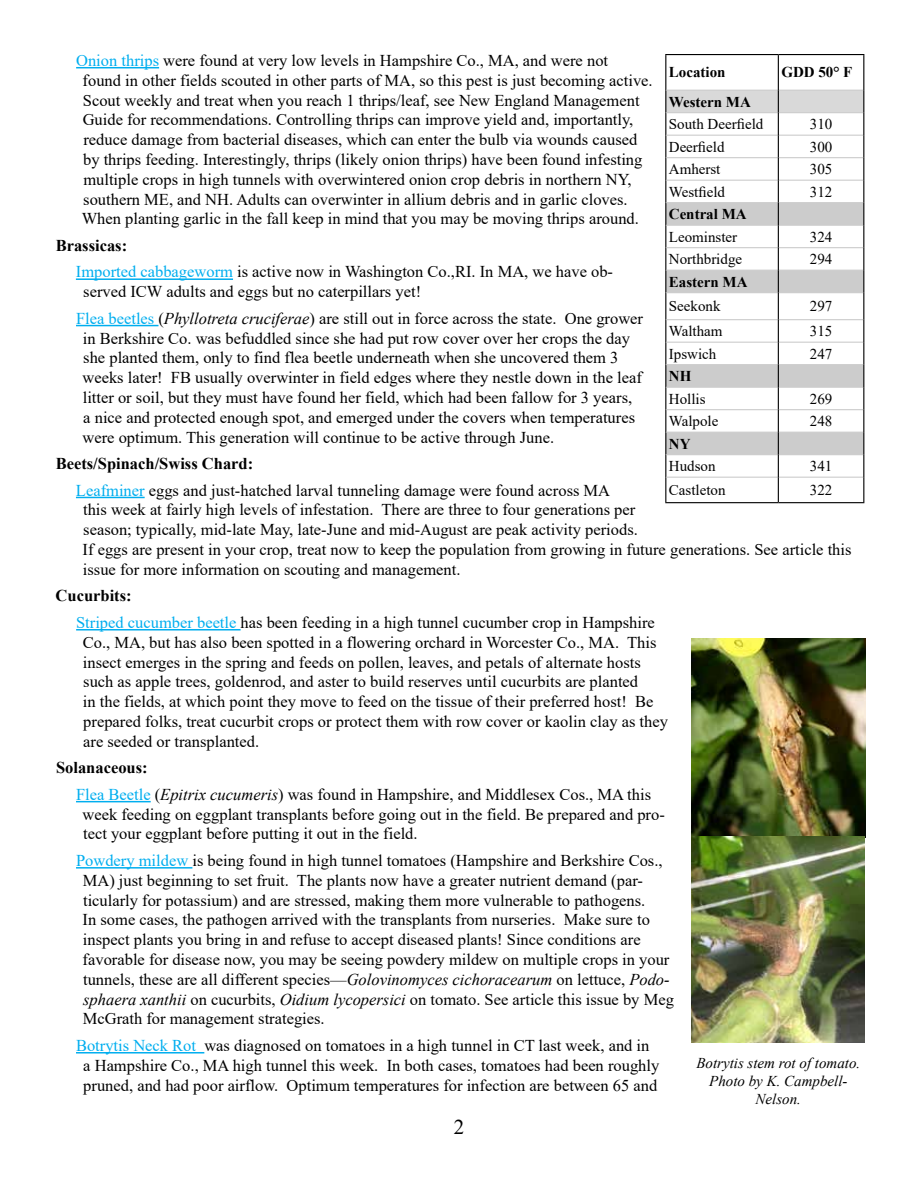
<style>
.page{position:relative;width:918px;height:1188px;background:#fff}
.page>*{position:absolute;margin:0;border:0;box-sizing:border-box;transform-origin:0 0}
.t1{font:21px "Times New Roman";color:#000}
.t2{font:16.5px/19.8px "Times New Roman";color:#000}
.t3{font:15px "Times New Roman";color:#000}
.t4{font:italic 15px/18px "Times New Roman";color:#000;text-align:center}
.t5{font:700 15px "Times New Roman";color:#000}
.s1{color:#00aeef}
.s2{font-weight:700}
.s3{font-style:italic}
</style>
<div class="page">
<hr style="left:76px;top:67px;width:83px;height:1px;background:#00aeef">
<hr style="left:76px;top:278px;width:157px;height:2px;background:#00aeef">
<hr style="left:76px;top:325px;width:82px;height:1px;background:#00aeef">
<hr style="left:76px;top:497px;width:69px;height:1px;background:#00aeef">
<hr style="left:76px;top:629px;width:165px;height:2px;background:#00aeef">
<hr style="left:76px;top:801px;width:75px;height:1px;background:#00aeef">
<hr style="left:76px;top:867px;width:116px;height:2px;background:#00aeef">
<hr style="left:76px;top:1052px;width:128px;height:2px;background:#00aeef">
<img style="left:691px;top:639px;width:175px;height:403px">
<hr style="left:665px;top:54px;width:113px;height:1px;background:#000">
<hr style="left:778px;top:54px;width:86px;height:1px;background:#000">
<hr style="left:665px;top:502px;width:113px;height:1px;background:#000">
<hr style="left:778px;top:502px;width:86px;height:1px;background:#000">
<svg style="left:665px;top:55px;width:199px;height:447px"></svg>
<p class="t2" style="left:82px;top:50px;width:573px;text-indent:-6px"><span class="s1">Onion thrips</span> were found at very low levels in Hampshire Co., MA, and were not<br>found in other fields scouted in other parts of MA, so this pest is just becoming active.<br>Scout weekly and treat when you reach 1 thrips/leaf, see New England Management Guide for recommendations. Controlling thrips can improve yield and, importantly, reduce damage from bacterial diseases, which can enter the bulb via wounds caused by thrips feeding. Interestingly, thrips (likely onion thrips) have been found infesting multiple crops in high tunnels with overwintered onion crop debris in northern NY, southern ME, and NH. Adults can overwinter in allium debris and in garlic cloves.<br>When planting garlic in the fall keep in mind that you may be moving thrips around.</p>
<p class="t2" style="left:76px;top:232px;width:539px;line-height:26.5px;text-indent:-20px"><span class="s2">Brassicas:<br></span><span class="s1">Imported cabbageworm</span> is active now in Washington Co.,RI. In MA, we have ob-</p>
<p class="t2" style="left:76px;top:278px;width:569px;line-height:26.5px;text-indent:7px">served ICW adults and eggs but no caterpillars yet!<br><span class="s1">Flea beetles</span> (<span class="s3">Phyllotreta cruciferae</span>) are still out in force across the state. One grower</p>
<p class="t2" style="left:82px;top:328px;width:561px">in Berkshire Co. was befuddled since she had put row cover over her crops the day she planted them, only to find flea beetle underneath when she uncovered them 3 weeks later! FB usually overwinter in field edges where they nestle down in the leaf litter or soil, but they must have found her field, which had been fallow for 3 years, a nice and protected enough spot, and emerged under the covers when temperatures were optimum. This generation will continue to be active through June.</p>
<p class="t2" style="left:76px;top:450px;width:536px;line-height:26.5px;text-indent:-20px"><span class="s2">Beets/Spinach/Swiss Chard:<br></span><span class="s1">Leafminer</span> eggs and just-hatched larval tunneling damage were found across MA</p>
<p class="t2" style="left:83px;top:500px;width:770px">this week at fairly high levels of infestation. There are three to four generations per<br>season; typically, mid-late May, late-June and mid-August are peak activity periods.<br>If eggs are present in your crop, treat now to keep the population from growing in future generations. See article this issue for more information on scouting and management.</p>
<p class="t2" style="left:76px;top:582px;width:580px;line-height:26.5px;text-indent:-21px"><span class="s2">Cucurbits:<br></span><span class="s1">Striped cucumber beetle</span> has been feeding in a high tunnel cucumber crop in Hampshire</p>
<p class="t2" style="left:83px;top:632px;width:587px">Co., MA, but has also been spotted in a flowering orchard in Worcester Co., MA. This insect emerges in the spring and feeds on pollen, leaves, and petals of alternate hosts such as apple trees, goldenrod, and aster to build reserves until cucurbits are planted<br>in the fields, at which point they move to feed on the tissue of their preferred host! Be prepared folks, treat cucurbit crops or protect them with row cover or kaolin clay as they are seeded or transplanted.</p>
<p class="t2" style="left:76px;top:754px;width:577px;line-height:26.5px;text-indent:-20px"><span class="s2">Solanaceous:<br></span><span class="s1">Flea Beetle</span> (<span class="s3">Epitrix cucumeris</span>) was found in Hampshire, and Middlesex Cos., MA this</p>
<p class="t2" style="left:82px;top:804px;width:584px">week feeding on eggplant transplants before going out in the field. Be prepared and pro&shy;tect your eggplant before putting it out in the field.</p>
<p class="t2" style="left:83px;top:850px;width:593px;text-indent:-7px"><span class="s1">Powdery mildew</span> is being found in high tunnel tomatoes (Hampshire and Berkshire Cos., MA) just beginning to set fruit. The plants now have a greater nutrient demand (par&shy;ticularly for potassium) and are stressed, making them more vulnerable to pathogens.<br>In some cases, the pathogen arrived with the transplants from nurseries. Make sure to inspect plants you bring in and refuse to accept diseased plants! Since conditions are favorable for disease now, you may be seeing powdery mildew on multiple crops in your tunnels, these are all different species—<span class="s3">Golovinomyces cichoracearum</span> on lettuce, <span class="s3">Podo&shy;sphaera xanthii</span> on cucurbits, <span class="s3">Oidium lycopersici</span> on tomato. See article this issue by Meg McGrath for management strategies.</p>
<p class="t2" style="left:76px;top:1035px;width:585px;text-align:center"><span class="s1">Botrytis Neck Rot</span> was diagnosed on tomatoes in a high tunnel in CT last week, and in a Hampshire Co., MA high tunnel this week. In both cases, tomatoes had been roughly pruned, and had poor airflow. Optimum temperatures for infection are between 65 and</p>
<p class="t5" style="left:669px;top:62px;width:58px">Location</p>
<p class="t5" style="left:781px;top:62px;width:72px">GDD 50° F</p>
<p class="t5" style="left:669px;top:91px;width:84px">Western MA</p>
<p class="t3" style="left:669px;top:114px;width:96px">South Deerfield</p>
<p class="t3" style="left:810px;top:114px;width:24px">310</p>
<p class="t3" style="left:669px;top:136px;width:57px">Deerfield</p>
<p class="t3" style="left:810px;top:136px;width:24px">300</p>
<p class="t3" style="left:669px;top:159px;width:53px">Amherst</p>
<p class="t3" style="left:810px;top:159px;width:24px">305</p>
<p class="t3" style="left:669px;top:181px;width:58px">Westfield</p>
<p class="t3" style="left:810px;top:181px;width:24px">312</p>
<p class="t5" style="left:669px;top:203px;width:79px">Central MA</p>
<p class="t3" style="left:669px;top:226px;width:70px">Leominster</p>
<p class="t3" style="left:810px;top:226px;width:24px">324</p>
<p class="t3" style="left:669px;top:249px;width:75px">Northbridge</p>
<p class="t3" style="left:810px;top:249px;width:24px">294</p>
<p class="t5" style="left:669px;top:271px;width:80px">Eastern MA</p>
<p class="t3" style="left:669px;top:296px;width:53px">Seekonk</p>
<p class="t3" style="left:810px;top:296px;width:24px">297</p>
<p class="t3" style="left:669px;top:321px;width:55px">Waltham</p>
<p class="t3" style="left:810px;top:321px;width:24px">315</p>
<p class="t3" style="left:669px;top:343px;width:49px">Ipswich</p>
<p class="t3" style="left:810px;top:343px;width:24px">247</p>
<p class="t5" style="left:669px;top:365px;width:24px">NH</p>
<p class="t3" style="left:669px;top:388px;width:38px">Hollis</p>
<p class="t3" style="left:810px;top:388px;width:24px">269</p>
<p class="t3" style="left:669px;top:411px;width:51px">Walpole</p>
<p class="t3" style="left:810px;top:411px;width:24px">248</p>
<p class="t5" style="left:669px;top:433px;width:23px">NY</p>
<p class="t3" style="left:669px;top:456px;width:48px">Hudson</p>
<p class="t3" style="left:810px;top:456px;width:24px">341</p>
<p class="t3" style="left:669px;top:480px;width:58px">Castleton</p>
<p class="t3" style="left:810px;top:480px;width:24px">322</p>
<p class="t4" style="left:696px;top:1054px;width:166px">Botrytis stem rot of tomato.<br>Photo by K. Campbell-<br>Nelson.</p>
<p class="t1" style="left:454px;top:1112px;width:12px">2</p>
</div>
